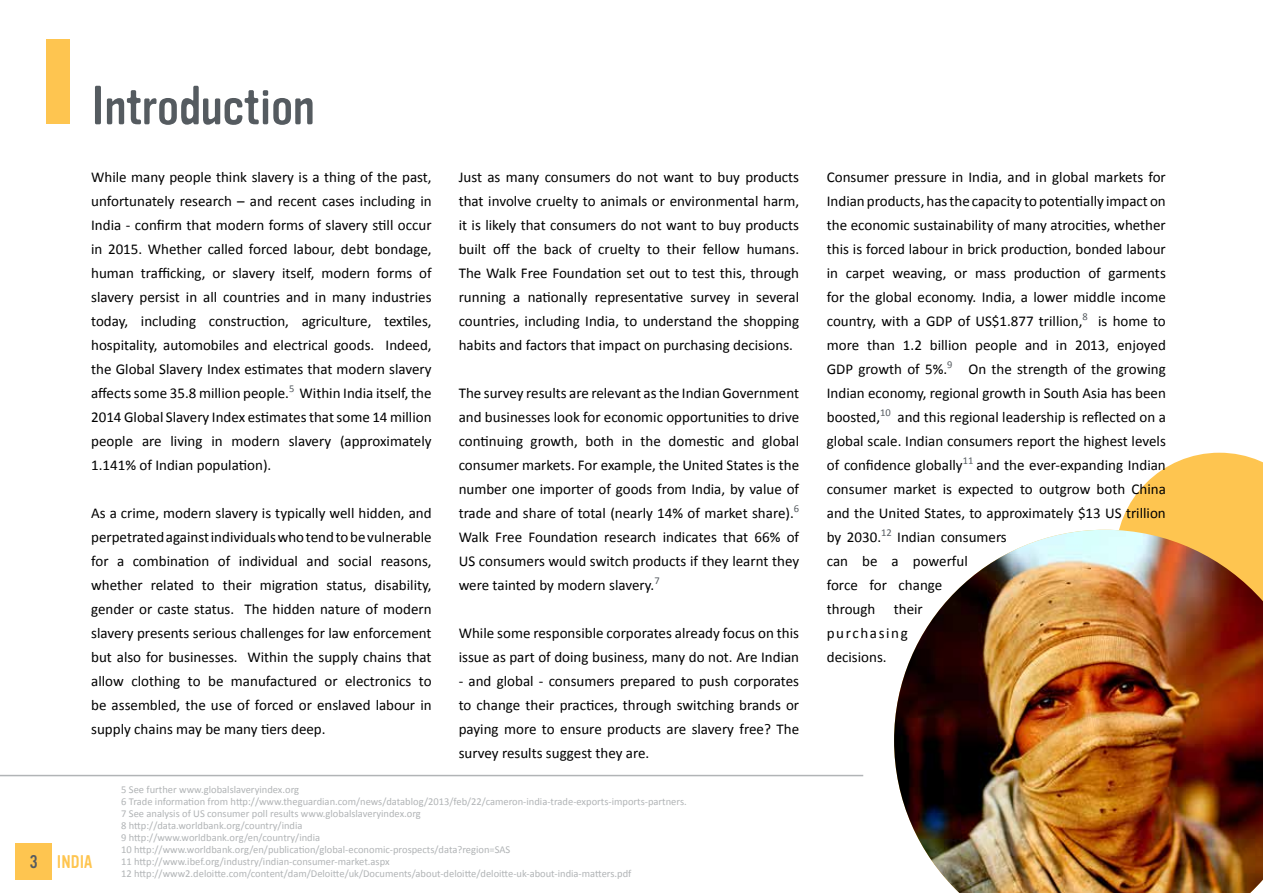
<style>
.page{position:relative;width:1263px;height:893px;background:#fff}
.page>*{position:absolute;margin:0;border:0;box-sizing:border-box;transform-origin:0 0}
.t1{font:54px "Vinyl";color:#555b60}
.t2{font:18px "Vinyl";color:#fec550}
.t3{font:15px/24px "Calibri";color:#000;text-align:justify}
.t4{font:10.5px/12px "Calibri";color:#b1b4b6}
.s1{color:#555b60}
</style>
<div class="page">
<hr style="left:0;top:775px;width:863px;height:1px;background:#b1b4b6">
<div style="left:47px;top:40px;width:23px;height:84px;background:#fec550"></div>
<svg style="left:1119px;top:453px;width:144px;height:77px"></svg>
<img style="left:894px;top:530px;width:369px;height:363px">
<div style="left:15px;top:843px;width:37px;height:36px;background:#fec550"></div>
<h1 class="t1" style="left:91px;top:76px;width:225px">Introduction</h1>
<p class="t3" style="left:91px;top:165px;width:342px">While many people think slavery is a thing of the past, unfortunately research – and recent cases including in India - confirm that modern forms of slavery still occur in 2015. Whether called forced labour, debt bondage, human trafficking, or slavery itself, modern forms of slavery persist in all countries and in many industries today, including construction, agriculture, textiles, hospitality, automobiles and electrical goods. Indeed, the Global Slavery Index estimates that modern slavery affects some 35.8 million people.<sup>5</sup> Within India itself, the 2014 Global Slavery Index estimates that some 14 million people are living in modern slavery (approximately 1.141% of Indian population).</p>
<p class="t3" style="left:91px;top:501px;width:342px">As a crime, modern slavery is typically well hidden, and perpetrated against individuals who tend to be vulnerable for a combination of individual and social reasons, whether related to their migration status, disability, gender or caste status. The hidden nature of modern slavery presents serious challenges for law enforcement but also for businesses. Within the supply chains that allow clothing to be manufactured or electronics to be assembled, the use of forced or enslaved labour in supply chains may be many tiers deep.</p>
<p class="t3" style="left:459px;top:165px;width:342px">Just as many consumers do not want to buy products that involve cruelty to animals or environmental harm, it is likely that consumers do not want to buy products built off the back of cruelty to their fellow humans.<br>The Walk Free Foundation set out to test this, through running a nationally representative survey in several countries, including India, to understand the shopping habits and factors that impact on purchasing decisions.</p>
<p class="t3" style="left:459px;top:381px;width:342px">The survey results are relevant as the Indian Government and businesses look for economic opportunities to drive continuing growth, both in the domestic and global consumer markets. For example, the United States is the number one importer of goods from India, by value of trade and share of total (nearly 14% of market share).<sup>6<br></sup>Walk Free Foundation research indicates that 66% of US consumers would switch products if they learnt they were tainted by modern slavery.<sup>7</sup></p>
<p class="t3" style="left:459px;top:621px;width:342px">While some responsible corporates already focus on this issue as part of doing business, many do not. Are Indian</p>
<p class="t3" style="left:459px;top:669px;width:342px">- and global - consumers prepared to push corporates to change their practices, through switching brands or paying more to ensure products are slavery free? The survey results suggest they are.</p>
<p class="t4" style="left:121px;top:784px;width:567px">5 See further www.globalslaveryindex.org<br>6 Trade information from http://www.theguardian.com/news/datablog/2013/feb/22/cameron-india-trade-exports-imports-partners.<br>7 See analysis of US consumer poll results www.globalslaveryindex.org<br>8 http://data.worldbank.org/country/india<br>9 http://www.worldbank.org/en/country/india<br>10 http://www.worldbank.org/en/publication/global-economic-prospects/data?region=SAS<br>11 http://www.ibef.org/industry/indian-consumer-market.aspx<br>12 http://www2.deloitte.com/content/dam/Deloitte/uk/Documents/about-deloitte/deloitte-uk-about-india-matters.pdf</p>
<p class="t2" style="left:30px;top:852px;width:64px"><span class="s1">3</span> INDIA</p>
<p class="t3" style="left:827px;top:165px;width:341px;text-align:left">Consumer pressure in India, and in global markets for Indian products, has the capacity to potentially impact on the economic sustainability of many atrocities, whether this is forced labour in brick production, bonded labour in carpet weaving, or mass production of garments for the global economy. India, a lower middle income country, with a GDP of US$1.877 trillion,<sup>8</sup> is home to more than 1.2 billion people and in 2013, enjoyed GDP growth of 5%.<sup>9</sup> On the strength of the growing Indian economy, regional growth in South Asia has been boosted,<sup>10</sup> and this regional leadership is reflected on a global scale. Indian consumers report the highest levels of confidence globally<sup>11</sup> and the ever-expanding Indian consumer market is expected to outgrow both China and the United States, to approximately $13 US trillion by 2030.<sup>12</sup> Indian consumers<br>can be a powerful<br>force for change<br>through their<br>purchasing<br>decisions.</p>
</div>
